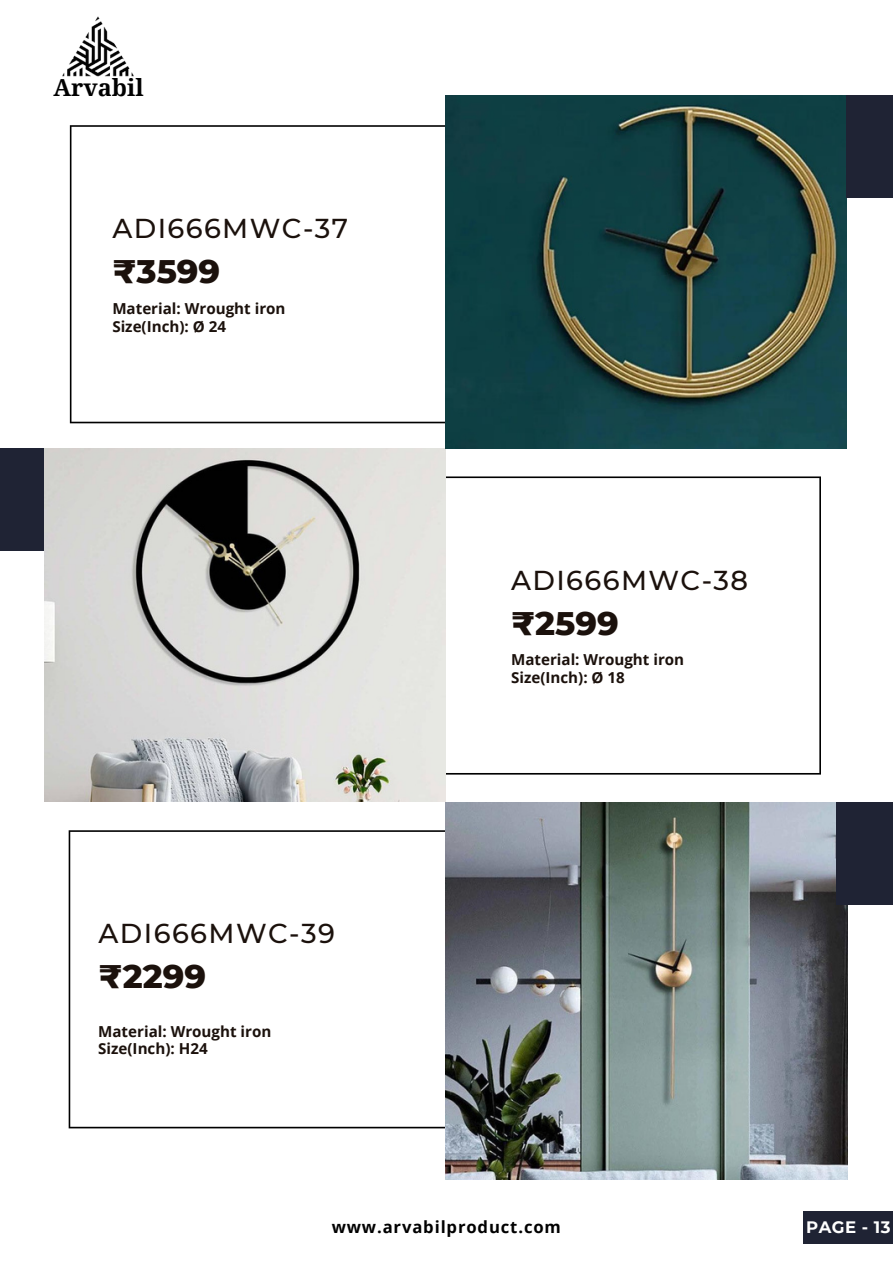
<style>
.page{position:relative;width:893px;height:1264px;background:#fff}
.page>*{position:absolute;margin:0;border:0;box-sizing:border-box;transform-origin:0 0}
.t1{font:800 33.3px "Montserrat";color:#1b110c}
.t2{font:500 27.3px "Montserrat";letter-spacing:.05em;color:#1b110c}
.t3{font:700 23.55px "Noto Serif";color:#000}
.t4{font:700 16.65px "Open Sans";letter-spacing:.05em;color:#000}
.t5{font:700 16.5px "Montserrat";letter-spacing:.025em;color:#fff}
.t6{font:700 15.15px/18px "Open Sans";color:#1b110c}
</style>
<div class="page">
<svg style="left:70px;top:125px;width:375px;height:298px"></svg>
<svg style="left:445px;top:476px;width:375px;height:298px"></svg>
<div style="left:0;top:448px;width:62px;height:102px;background:#1f2334"></div>
<img style="left:44px;top:448px;width:401px;height:353px">
<svg style="left:69px;top:830px;width:377px;height:298px"></svg>
<img style="left:446px;top:802px;width:401px;height:377px">
<img style="left:445px;top:95px;width:401px;height:353px">
<div style="left:846px;top:95px;width:46px;height:102px;background:#1f2334"></div>
<div style="left:836px;top:802px;width:56px;height:102px;background:#1f2334"></div>
<img style="left:62px;top:16px;width:72px;height:61px">
<div style="left:803px;top:1210px;width:89px;height:33px;background:#1f2334"></div>
<h3 class="t3" style="left:54px;top:71px;width:92px">Arvabil</h3>
<h2 class="t2" style="left:112px;top:212px;width:237px">ADI666MWC-37</h2>
<h1 class="t1" style="left:112px;top:251px;width:109px">₹3599</h1>
<p class="t6" style="left:112px;top:299px;width:175px">Material: Wrought iron<br>Size(Inch): Ø 24</p>
<h2 class="t2" style="left:511px;top:563px;width:239px">ADI666MWC-38</h2>
<h1 class="t1" style="left:511px;top:602px;width:109px">₹2599</h1>
<p class="t6" style="left:511px;top:650px;width:175px">Material: Wrought iron<br>Size(Inch): Ø 18</p>
<h2 class="t2" style="left:99px;top:916px;width:238px">ADI666MWC-39</h2>
<h1 class="t1" style="left:99px;top:956px;width:109px">₹2299</h1>
<p class="t6" style="left:98px;top:1021px;width:175px">Material: Wrought iron<br>Size(Inch): H24</p>
<p class="t4" style="left:331px;top:1215px;width:231px">www.arvabilproduct.com</p>
<p class="t5" style="left:806px;top:1216px;width:86px">PAGE - 13</p>
</div>
